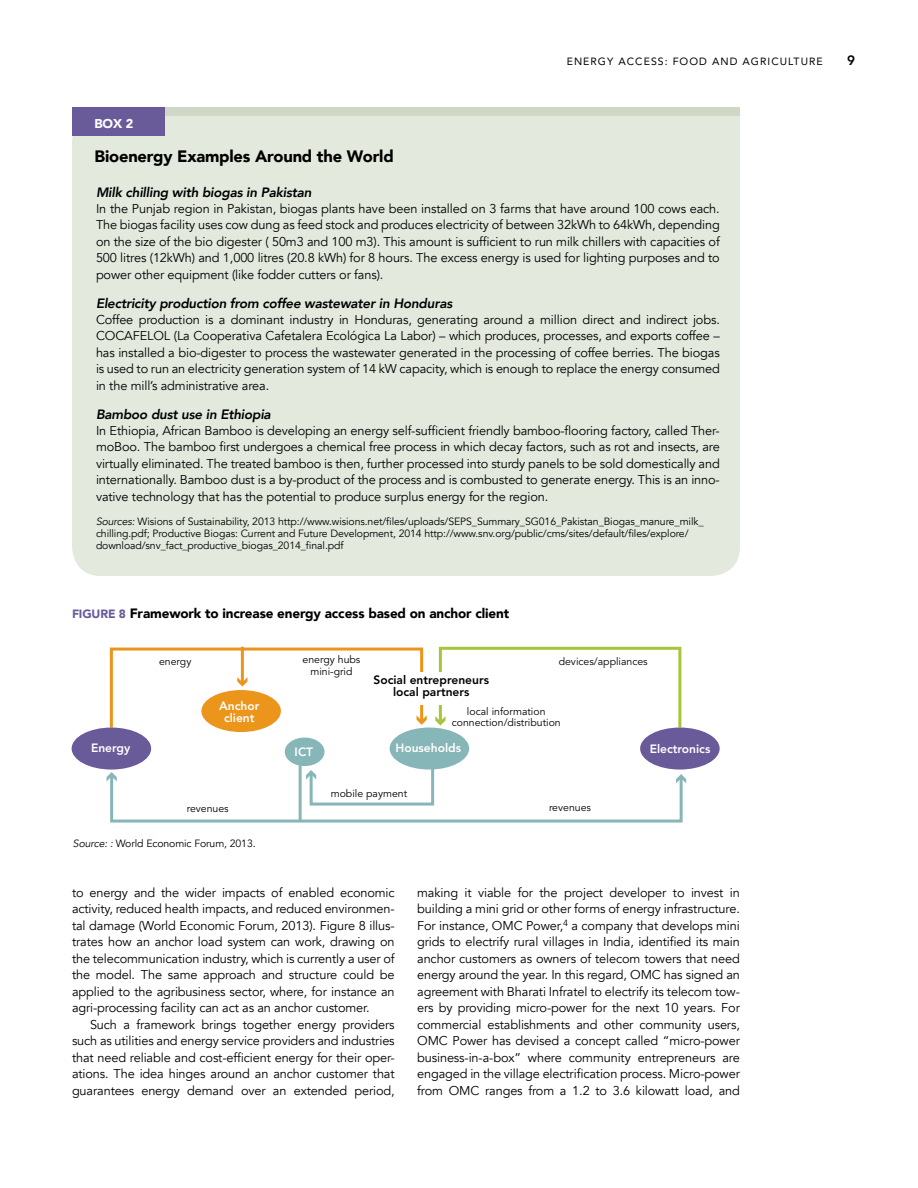
<style>
.page{position:relative;width:918px;height:1188px;background:#fff}
.page>*{position:absolute;margin:0;border:0;box-sizing:border-box;transform-origin:0 0}
.t1{font:900 16.5px "Avenir";letter-spacing:-.01em;color:#000}
.t2{font:italic 800 13.5px "Avenir";letter-spacing:-.02em;color:#000}
.t3{font:900 13.5px "Avenir";letter-spacing:-.01em;color:#000}
.t4{font:800 13.5px "Avenir";color:#000}
.t5{font:12.75px/16.5px "Avenir";letter-spacing:-.01em;color:#000;text-align:justify}
.t6{font:900 12.75px "Avenir";color:#fff}
.t7{font:800 12px/12px "Avenir";color:#fff;text-align:center}
.t8{font:800 12px/12px "Avenir";color:#000;text-align:center}
.t9{font:10.5px/12px "Avenir";letter-spacing:-.01em;color:#000;text-align:center}
.t10{font:10.5px "Avenir";letter-spacing:.1em;color:#000}
.s1{font-style:italic}
.s2{font-size:12px;color:#695b9a}
</style>
<div class="page">
<div style="left:72px;top:116px;width:668px;height:460px;background:#e4e9de"></div>
<div style="left:72px;top:107px;width:668px;height:9px;background:#d0d7c6"></div>
<div style="left:72px;top:107px;width:93px;height:28px;background:#695b9a"></div>
<svg style="left:435px;top:646px;width:248px;height:85px"></svg>
<div style="left:374px;top:672px;width:128px;height:33px;background:#fff"></div>
<div style="left:640px;top:728px;width:80px;height:42px;background:#695b9a;border-radius:50%"></div>
<div style="left:72px;top:728px;width:79px;height:42px;background:#695b9a;border-radius:50%"></div>
<div style="left:390px;top:728px;width:79px;height:42px;background:#87b6b8;border-radius:50%"></div>
<svg style="left:107px;top:766px;width:579px;height:57px"></svg>
<div style="left:285px;top:738px;width:40px;height:28px;background:#87b6b8;border-radius:50%"></div>
<hr style="left:299px;top:765px;width:3px;height:56px;background:#87b6b8">
<svg style="left:108px;top:646px;width:319px;height:85px"></svg>
<p class="t10" style="left:567px;top:52px;width:258px">ENERGY ACCESS: FOOD AND AGRICULTURE</p>
<p class="t4" style="left:847px;top:49px;width:9px">9</p>
<p class="t6" style="left:94px;top:112px;width:40px">BOX 2</p>
<p class="t1" style="left:94px;top:142px;width:301px">Bioenergy Examples Around the World</p>
<p class="t2" style="left:96px;top:184px;width:217px">Milk chilling with biogas in Pakistan</p>
<p class="t5" style="left:96px;top:201px;width:625px">In the Punjab region in Pakistan, biogas plants have been installed on 3 farms that have around 100 cows each.<br>The biogas facility uses cow dung as feed stock and produces electricity of between 32kWh to 64kWh, depending on the size of the bio digester ( 50m3 and 100 m3). This amount is sufficient to run milk chillers with capacities of 500 litres (12kWh) and 1,000 litres (20.8 kWh) for 8 hours. The excess energy is used for lighting purposes and to power other equipment (like fodder cutters or fans).</p>
<p class="t2" style="left:96px;top:295px;width:358px">Electricity production from coffee wastewater in Honduras</p>
<p class="t5" style="left:96px;top:312px;width:625px">Coffee production is a dominant industry in Honduras, generating around a million direct and indirect jobs.<br>COCAFELOL (La Cooperativa Cafetalera Ecológica La Labor) – which produces, processes, and exports coffee – has installed a bio-digester to process the wastewater generated in the processing of coffee berries. The biogas is used to run an electricity generation system of 14 kW capacity, which is enough to replace the energy consumed in the mill’s administrative area.</p>
<p class="t2" style="left:96px;top:406px;width:176px">Bamboo dust use in Ethiopia</p>
<p class="t5" style="left:96px;top:423px;width:625px">In Ethiopia, African Bamboo is developing an energy self-sufficient friendly bamboo-flooring factory, called Ther&shy;moBoo. The bamboo first undergoes a chemical free process in which decay factors, such as rot and insects, are virtually eliminated. The treated bamboo is then, further processed into sturdy panels to be sold domestically and internationally. Bamboo dust is a by-product of the process and is combusted to generate energy. This is an inno&shy;vative technology that has the potential to produce surplus energy for the region.</p>
<p class="t9" style="left:96px;top:516px;width:609px;text-align:left"><span class="s1">Sources:</span> Wisions of Sustainability, 2013 http://www.wisions.net/files/uploads/SEPS_Summary_SG016_Pakistan_Biogas_manure_milk_ chilling.pdf; Productive Biogas: Current and Future Development, 2014 http://www.snv.org/public/cms/sites/default/files/explore/ download/snv_fact_productive_biogas_2014_final.pdf</p>
<p class="t3" style="left:72px;top:602px;width:439px"><span class="s2">FIGURE 8</span> Framework to increase energy access based on anchor client</p>
<p class="t7" style="left:91px;top:742px;width:41px">Energy</p>
<p class="t9" style="left:159px;top:656px;width:34px">energy</p>
<p class="t7" style="left:219px;top:700px;width:42px">Anchor client</p>
<p class="t9" style="left:303px;top:653px;width:59px">energy hubs mini-grid</p>
<p class="t7" style="left:295px;top:746px;width:20px">ICT</p>
<p class="t9" style="left:559px;top:656px;width:91px">devices/appliances</p>
<p class="t9" style="left:452px;top:707px;width:111px;line-height:10.5px">local information connection/distribution</p>
<p class="t8" style="left:373px;top:674px;width:117px">Social entrepreneurs local partners</p>
<p class="t7" style="left:396px;top:742px;width:67px">Households</p>
<p class="t7" style="left:650px;top:743px;width:62px">Electronics</p>
<p class="t9" style="left:331px;top:788px;width:78px">mobile payment</p>
<p class="t9" style="left:187px;top:802px;width:44px">revenues</p>
<p class="t9" style="left:549px;top:802px;width:44px">revenues</p>
<p class="t9" style="left:73px;top:838px;width:184px"><span class="s1">Source: :</span> World Economic Forum, 2013.</p>
<p class="t5" style="left:72px;top:885px;width:324px">to energy and the wider impacts of enabled economic activity, reduced health impacts, and reduced environmen&shy;tal damage (World Economic Forum, 2013). Figure 8 illus&shy;trates how an anchor load system can work, drawing on the telecommunication industry, which is currently a user of the model. The same approach and structure could be applied to the agribusiness sector, where, for instance an agri-processing facility can act as an anchor customer.</p>
<p class="t5" style="left:72px;top:1017px;width:324px;text-indent:18px">Such a framework brings together energy providers such as utilities and energy service providers and industries that need reliable and cost-efficient energy for their oper&shy;ations. The idea hinges around an anchor customer that guarantees energy demand over an extended period,</p>
<p class="t5" style="left:417px;top:885px;width:324px">making it viable for the project developer to invest in building a mini grid or other forms of energy infrastructure.<br>For instance, OMC Power,<sup>4</sup> a company that develops mini grids to electrify rural villages in India, identified its main anchor customers as owners of telecom towers that need energy around the year. In this regard, OMC has signed an agreement with Bharati Infratel to electrify its telecom tow&shy;ers by providing micro-power for the next 10 years. For commercial establishments and other community users, OMC Power has devised a concept called “micro-power business-in-a-box” where community entrepreneurs are engaged in the village electrification process. Micro-power from OMC ranges from a 1.2 to 3.6 kilowatt load, and</p>
</div>
